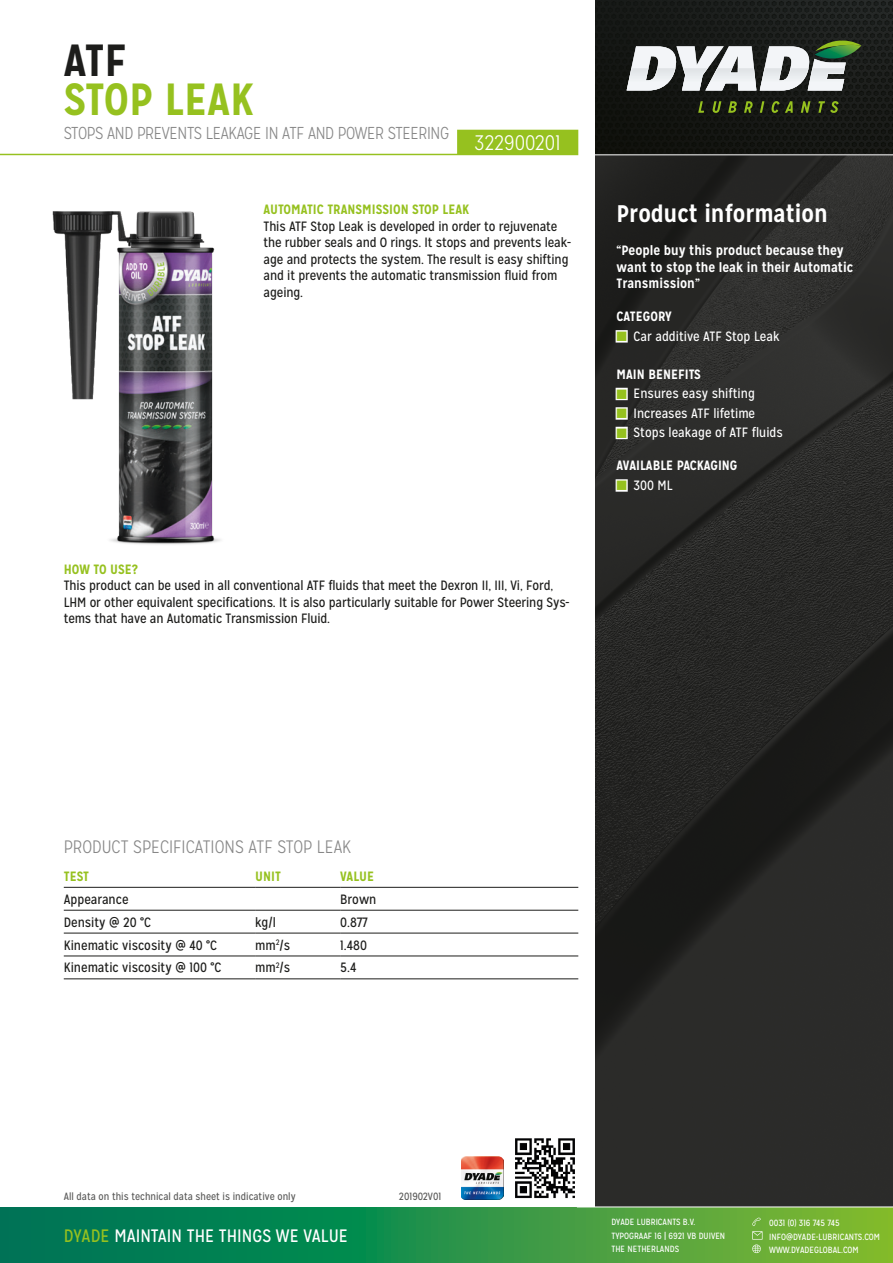
<style>
.page{position:relative;width:893px;height:1263px;background:#fff}
.page>*{position:absolute;margin:0;border:0;box-sizing:border-box;transform-origin:0 0}
._01_product_name___p{font:700 45px/39px "Mission Gothic";color:#96c11f}
.t1{font:700 24px "Mission Gothic";color:#fff}
._00_tds_nr{font:300 21px "Mission Gothic";color:#fff}
._03_description_titl{font:300 18px "Mission Gothic";color:#878787}
.t2{font:18px "Mission Gothic";color:#fff}
._09_subtitle_2{font:300 17.25px "Mission Gothic";letter-spacing:-.02em;color:#878787}
._04_description_text{font:13.5px/16.5px "Mission Gothic";letter-spacing:-.01em;color:#1d1d1b}
.t3{font:700 13.5px/16.5px "Mission Gothic";color:#fff}
._05_table_text{font:13.5px "Mission Gothic";color:#1d1d1b}
.t4{font:13.5px "Mission Gothic";color:#fff}
._03_description_titl-2{font:700 13.5px "Mission Gothic";color:#96c11f}
.t5{font:10.5px "Mission Gothic";color:#5a5a59}
.t6{font:9px/13.5px "Mission Gothic";color:#fff}
.s1{color:#1d1d1b}
.s2{font-family:"European Pi Three";font-size:10.5px;color:#96c11f}
.s3{color:#96c11f}
</style>
<div class="page">
<svg style="left:595px;top:155px;width:298px;height:1053px;background:#272726"></svg>
<img style="left:595px;top:0;width:298px;height:154px">
<svg style="left:627px;top:40px;width:234px;height:50px"></svg>
<svg style="left:698px;top:101px;width:6px;height:12px"></svg>
<svg style="left:713px;top:101px;width:8px;height:12px"></svg>
<svg style="left:728px;top:101px;width:9px;height:12px"></svg>
<svg style="left:744px;top:101px;width:9px;height:12px"></svg>
<svg style="left:760px;top:101px;width:4px;height:12px"></svg>
<svg style="left:772px;top:101px;width:21px;height:12px"></svg>
<svg style="left:801px;top:101px;width:9px;height:12px"></svg>
<svg style="left:818px;top:101px;width:21px;height:12px"></svg>
<svg style="left:0;top:1208px;width:893px;height:55px;background:#2e9447"></svg>
<hr style="left:577px;top:1206px;width:316px;height:1px;background:#fff">
<svg style="left:752px;top:1217px;width:10px;height:36px"></svg>
<img style="left:461px;top:1157px;width:42px;height:42px">
<svg style="left:0;top:130px;width:578px;height:25px"></svg>
<img style="left:52px;top:211px;width:169px;height:334px">
<img style="left:515px;top:1138px;width:60px;height:61px">
<hr style="left:64px;top:887px;width:191px;height:1px;background:#1d1d1b">
<hr style="left:255px;top:887px;width:85px;height:1px;background:#1d1d1b">
<hr style="left:340px;top:887px;width:238px;height:1px;background:#1d1d1b">
<hr style="left:64px;top:910px;width:191px;height:1px;background:#1d1d1b">
<hr style="left:255px;top:910px;width:85px;height:1px;background:#1d1d1b">
<hr style="left:340px;top:910px;width:238px;height:1px;background:#1d1d1b">
<hr style="left:64px;top:933px;width:191px;height:1px;background:#1d1d1b">
<hr style="left:255px;top:933px;width:85px;height:1px;background:#1d1d1b">
<hr style="left:340px;top:933px;width:238px;height:1px;background:#1d1d1b">
<hr style="left:64px;top:956px;width:191px;height:1px;background:#1d1d1b">
<hr style="left:255px;top:956px;width:85px;height:1px;background:#1d1d1b">
<hr style="left:340px;top:956px;width:238px;height:1px;background:#1d1d1b">
<hr style="left:64px;top:978px;width:191px;height:1px;background:#1d1d1b">
<hr style="left:255px;top:978px;width:85px;height:1px;background:#1d1d1b">
<hr style="left:340px;top:978px;width:238px;height:1px;background:#1d1d1b">
<div style="left:616px;top:330px;width:12px;height:13px;border:3px solid #fff"></div>
<div style="left:616px;top:388px;width:12px;height:12px;border:3px solid #fff"></div>
<div style="left:616px;top:407px;width:12px;height:13px;border:3px solid #fff"></div>
<div style="left:616px;top:427px;width:12px;height:12px;border:3px solid #fff"></div>
<div style="left:616px;top:479px;width:12px;height:13px;border:3px solid #fff"></div>
<p class="_01_product_name___p" style="left:64px;top:41px;width:192px"><span class="s1">ATF<br></span>STOP LEAK</p>
<p class="_09_subtitle_2" style="left:64px;top:123px;width:387px">STOPS AND PREVENTS LEAKAGE IN ATF AND POWER STEERING</p>
<p class="_00_tds_nr" style="left:475px;top:131px;width:88px">322900201</p>
<p class="_03_description_titl-2" style="left:264px;top:201px;width:207px">AUTOMATIC TRANSMISSION STOP LEAK</p>
<p class="_04_description_text" style="left:264px;top:218px;width:309px">This ATF Stop Leak is developed in order to rejuvenate the rubber seals and O rings. It stops and prevents leak&shy;age and protects the system. The result is easy shifting and it prevents the automatic transmission fluid from ageing.</p>
<p class="_03_description_titl-2" style="left:64px;top:560px;width:76px">HOW TO USE?</p>
<p class="_04_description_text" style="left:64px;top:577px;width:507px">This product can be used in all conventional ATF fluids that meet the Dexron II, III, Vi, Ford,<br>LHM or other equivalent specifications. It is also particularly suitable for Power Steering Sys&shy;tems that have an Automatic Transmission Fluid.</p>
<p class="t1" style="left:617px;top:199px;width:213px">Product information</p>
<p class="t3" style="left:617px;top:242px;width:238px">“People buy this product because they want to stop the leak in their Automatic<br>Transmission”</p>
<p class="t3" style="left:617px;top:308px;width:57px">CATEGORY</p>
<p class="t4" style="left:617px;top:328px;width:165px"><span class="s2">N</span> Car additive ATF Stop Leak</p>
<p class="t3" style="left:617px;top:366px;width:86px">MAIN BENEFITS</p>
<p class="t4" style="left:617px;top:385px;width:140px"><span class="s2">N</span> Ensures easy shifting</p>
<p class="t4" style="left:617px;top:405px;width:140px"><span class="s2">N</span> Increases ATF lifetime</p>
<p class="t4" style="left:617px;top:424px;width:168px"><span class="s2">N</span> Stops leakage of ATF fluids</p>
<p class="t3" style="left:617px;top:457px;width:122px">AVAILABLE PACKAGING</p>
<p class="t4" style="left:617px;top:477px;width:58px"><span class="s2">N</span> 300 ML</p>
<p class="_03_description_titl" style="left:64px;top:837px;width:289px">PRODUCT SPECIFICATIONS ATF STOP LEAK</p>
<p class="_03_description_titl-2" style="left:64px;top:868px;width:27px">TEST</p>
<p class="_03_description_titl-2" style="left:255px;top:868px;width:27px">UNIT</p>
<p class="_03_description_titl-2" style="left:340px;top:868px;width:36px">VALUE</p>
<p class="_05_table_text" style="left:64px;top:891px;width:66px">Appearance</p>
<p class="_05_table_text" style="left:340px;top:891px;width:38px">Brown</p>
<p class="_05_table_text" style="left:64px;top:914px;width:89px">Density @ 20 °C</p>
<p class="_05_table_text" style="left:255px;top:914px;width:22px">kg/l</p>
<p class="_05_table_text" style="left:340px;top:914px;width:29px">0.877</p>
<p class="_05_table_text" style="left:64px;top:937px;width:155px">Kinematic viscosity @ 40 °C</p>
<p class="_05_table_text" style="left:255px;top:937px;width:37px">mm<sup>2</sup>/s</p>
<p class="_05_table_text" style="left:340px;top:937px;width:28px">1.480</p>
<p class="_05_table_text" style="left:64px;top:960px;width:159px">Kinematic viscosity @ 100 °C</p>
<p class="_05_table_text" style="left:255px;top:960px;width:37px">mm<sup>2</sup>/s</p>
<p class="_05_table_text" style="left:340px;top:960px;width:18px">5.4</p>
<p class="t5" style="left:64px;top:1190px;width:233px">All data on this technical data sheet is indicative only</p>
<p class="t5" style="left:399px;top:1190px;width:44px">201902V01</p>
<h3 class="t2" style="left:64px;top:1225px;width:286px"><span class="s3">DYADE</span> MAINTAIN THE THINGS WE VALUE</h3>
<p class="t6" style="left:611px;top:1215px;width:115px">DYADE LUBRICANTS B.V.<br>TYPOGRAAF 16 | 6921 VB DUIVEN<br>THE NETHERLANDS</p>
<p class="t6" style="left:769px;top:1216px;width:112px">0031 (0) 316 745 745<br>INFO@DYADE-LUBRICANTS.COM<br>WWW.DYADEGLOBAL.COM</p>
</div>
